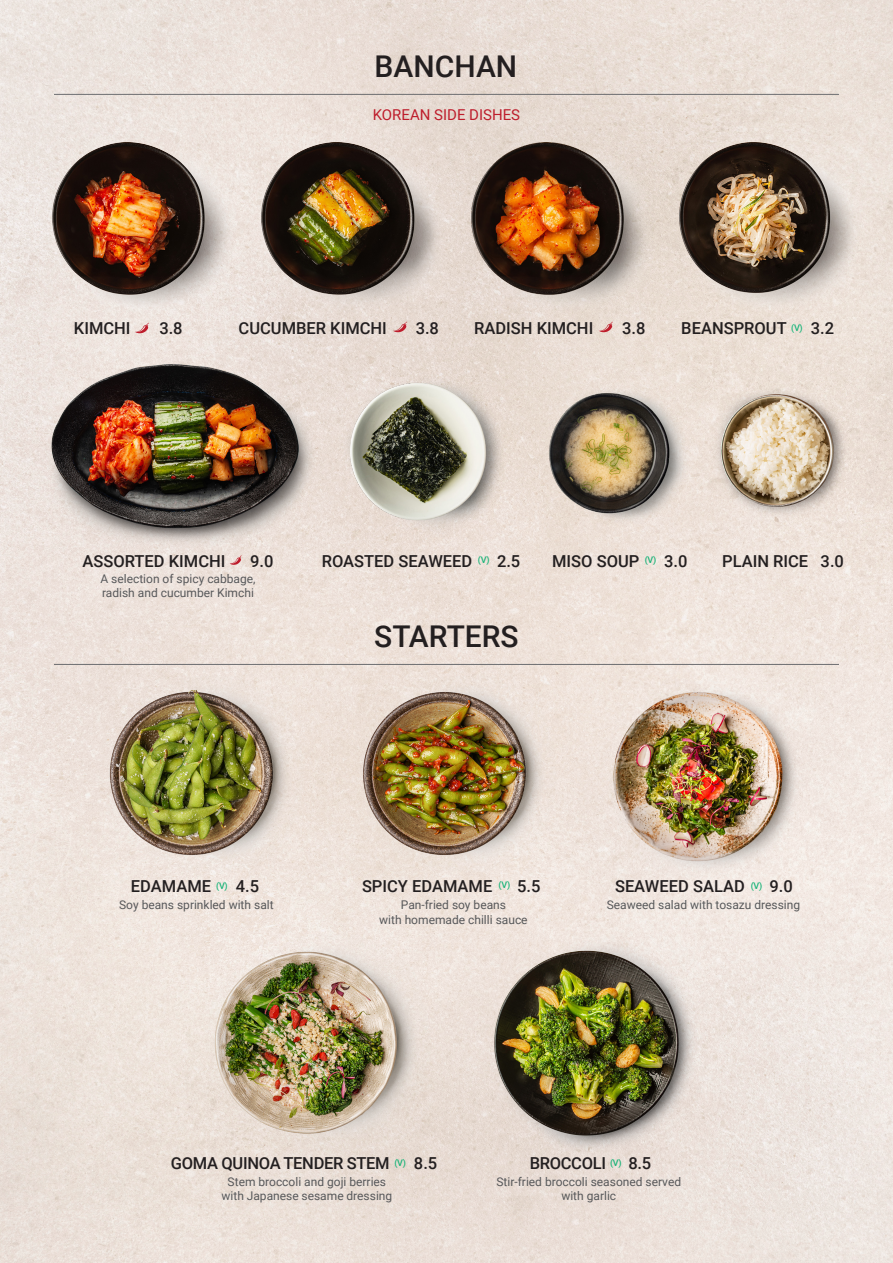
<style>
.page{position:relative;width:893px;height:1263px;background:#fff}
.page>*{position:absolute;margin:0;border:0;box-sizing:border-box;transform-origin:0 0}
.t1{font:500 30px "Roboto";color:#231f20}
.t2{font:500 16.5px "Roboto";color:#231f20}
.t3{font:500 16.5px "Roboto";letter-spacing:-.02em;color:#231f20}
.t4{font:15px "Roboto";color:#be1d2c}
.t5{font:12px "Roboto";color:#57585a}
.t6{font:500 9px "Roboto";color:#19b378}
</style>
<div class="page">
<img style="left:0;top:0;width:893px;height:1263px">
<hr style="left:54px;top:94px;width:785px;height:1px;background:#6c6d70">
<hr style="left:54px;top:664px;width:785px;height:1px;background:#6c6d70">
<img style="left:32px;top:364px;width:300px;height:191px">
<img style="left:679px;top:143px;width:189px;height:172px">
<img style="left:262px;top:143px;width:191px;height:174px">
<img style="left:53px;top:143px;width:191px;height:174px">
<img style="left:539px;top:381px;width:163px;height:147px">
<img style="left:701px;top:374px;width:155px;height:150px">
<img style="left:471px;top:143px;width:191px;height:174px">
<img style="left:337px;top:372px;width:184px;height:172px">
<img style="left:484px;top:937px;width:223px;height:214px">
<img style="left:98px;top:676px;width:216px;height:197px">
<img style="left:203px;top:935px;width:240px;height:217px">
<img style="left:350px;top:676px;width:217px;height:197px">
<svg style="left:135px;top:323px;width:14px;height:10px"></svg>
<svg style="left:393px;top:322px;width:14px;height:10px"></svg>
<svg style="left:229px;top:555px;width:13px;height:10px"></svg>
<img style="left:598px;top:680px;width:221px;height:197px">
<svg style="left:599px;top:322px;width:14px;height:10px"></svg>
<p class="t1" style="left:375px;top:45px;width:144px">BANCHAN</p>
<p class="t4" style="left:373px;top:104px;width:149px">KOREAN SIDE DISHES</p>
<p class="t2" style="left:74px;top:317px;width:58px">KIMCHI</p>
<p class="t2" style="left:159px;top:317px;width:25px">3.8</p>
<p class="t2" style="left:239px;top:316px;width:150px">CUCUMBER KIMCHI</p>
<p class="t2" style="left:416px;top:316px;width:25px">3.8</p>
<p class="t2" style="left:474px;top:317px;width:121px">RADISH KIMCHI</p>
<p class="t2" style="left:622px;top:317px;width:25px">3.8</p>
<p class="t2" style="left:681px;top:317px;width:107px">BEANSPROUT</p>
<p class="t2" style="left:811px;top:317px;width:25px">3.2</p>
<p class="t6" style="left:791px;top:321px;width:13px">(V)</p>
<p class="t2" style="left:82px;top:549px;width:145px">ASSORTED KIMCHI</p>
<p class="t2" style="left:250px;top:549px;width:25px">9.0</p>
<p class="t2" style="left:322px;top:549px;width:152px">ROASTED SEAWEED</p>
<p class="t2" style="left:497px;top:549px;width:25px">2.5</p>
<p class="t6" style="left:478px;top:554px;width:13px">(V)</p>
<p class="t5" style="left:100px;top:570px;width:157px">A selection of spicy cabbage,</p>
<p class="t5" style="left:102px;top:585px;width:153px">radish and cucumber Kimchi</p>
<p class="t1" style="left:374px;top:615px;width:146px">STARTERS</p>
<p class="t2" style="left:552px;top:549px;width:89px">MISO SOUP</p>
<p class="t6" style="left:645px;top:554px;width:13px">(V)</p>
<p class="t2" style="left:664px;top:549px;width:25px">3.0</p>
<p class="t2" style="left:722px;top:549px;width:123px">PLAIN RICE 3.0</p>
<p class="t2" style="left:131px;top:875px;width:82px">EDAMAME</p>
<p class="t2" style="left:236px;top:875px;width:25px">4.5</p>
<p class="t6" style="left:216px;top:880px;width:13px">(V)</p>
<p class="t2" style="left:362px;top:875px;width:132px">SPICY EDAMAME</p>
<p class="t2" style="left:517px;top:875px;width:25px">5.5</p>
<p class="t6" style="left:499px;top:879px;width:13px">(V)</p>
<p class="t2" style="left:615px;top:875px;width:131px">SEAWEED SALAD</p>
<p class="t2" style="left:769px;top:875px;width:25px">9.0</p>
<p class="t6" style="left:751px;top:880px;width:13px">(V)</p>
<p class="t5" style="left:119px;top:896px;width:156px">Soy beans sprinkled with salt</p>
<p class="t5" style="left:401px;top:896px;width:107px">Pan-fried soy beans</p>
<p class="t5" style="left:379px;top:911px;width:150px">with homemade chilli sauce</p>
<p class="t5" style="left:607px;top:896px;width:195px">Seaweed salad with tosazu dressing</p>
<p class="t3" style="left:171px;top:1151px;width:220px">GOMA QUINOA TENDER STEM</p>
<p class="t2" style="left:414px;top:1151px;width:25px">8.5</p>
<p class="t6" style="left:394px;top:1157px;width:13px">(V)</p>
<p class="t3" style="left:530px;top:1151px;width:78px">BROCCOLI</p>
<p class="t2" style="left:628px;top:1151px;width:24px">8.5</p>
<p class="t6" style="left:610px;top:1156px;width:13px">(V)</p>
<p class="t5" style="left:228px;top:1173px;width:160px">Stem broccoli and goji berries</p>
<p class="t5" style="left:221px;top:1188px;width:172px">with Japanese sesame dressing</p>
<p class="t5" style="left:496px;top:1173px;width:186px">Stir-fried broccoli seasoned served</p>
<p class="t5" style="left:561px;top:1188px;width:56px">with garlic</p>
</div>
